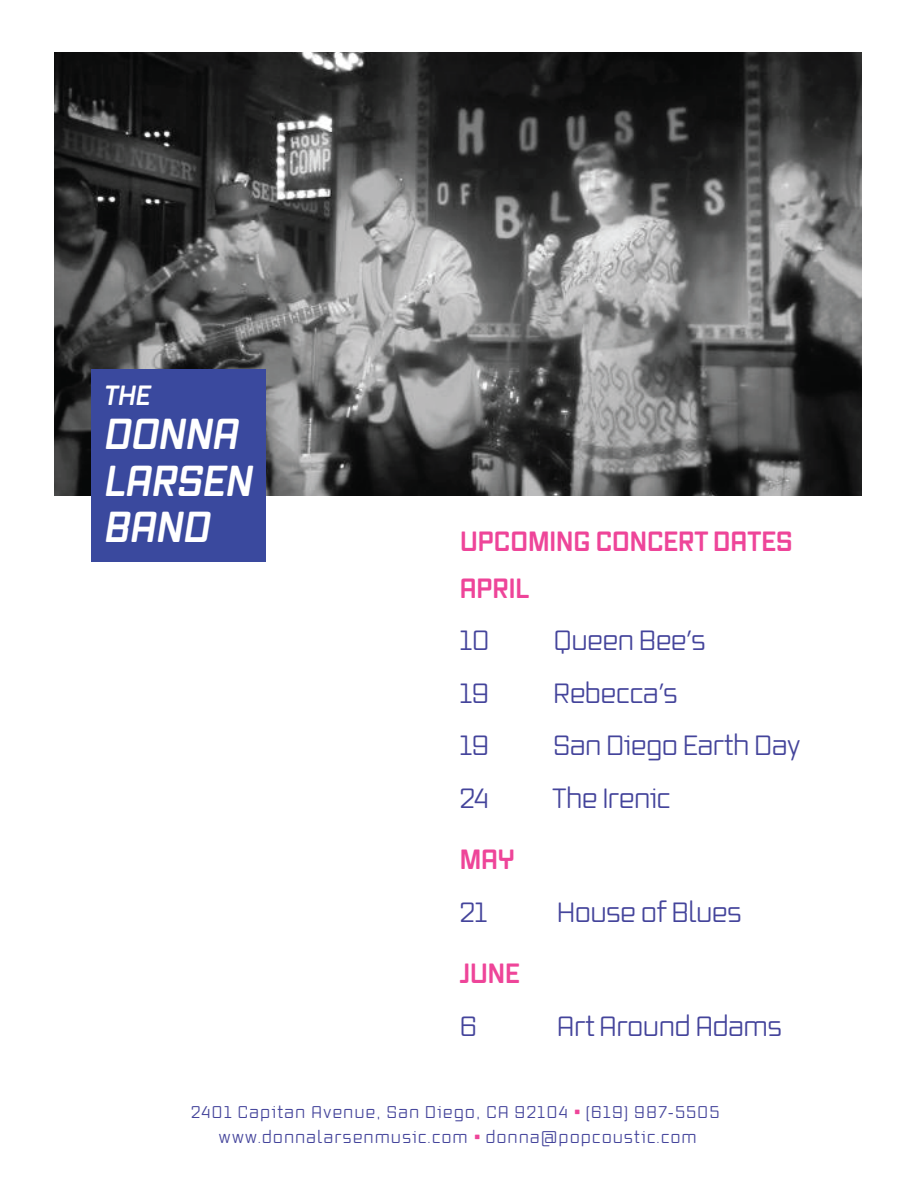
<style>
.page{position:relative;width:918px;height:1188px;background:#fff}
.page>*{position:absolute;margin:0;border:0;box-sizing:border-box;transform-origin:0 0}
.t1{font:italic 700 42px/46.5px "Vox Round";color:#fff}
.t2{font:27px "Vox Round";color:#44449b}
.t3{font:700 27px "Vox Round";color:#ee4599}
.t4{font:italic 700 27px "Vox Round";color:#fff}
.t5{font:16.5px/25.5px "Vox Round";letter-spacing:.095em;color:#44449b;text-align:center}
.s1{font-weight:700;color:#ee4599}
</style>
<div class="page">
<img style="left:54px;top:52px;width:807px;height:444px">
<div style="left:91px;top:369px;width:175px;height:192px;background:#3a499e"></div>
<h2 class="t4" style="left:103px;top:377px;width:48px">THE</h2>
<h1 class="t1" style="left:103px;top:410px;width:150px">DONNA<br>LARSEN<br>BAND</h1>
<h2 class="t3" style="left:460px;top:523px;width:334px">UPCOMING CONCERT DATES</h2>
<h2 class="t3" style="left:460px;top:569px;width:71px">APRIL</h2>
<h2 class="t2" style="left:460px;top:623px;width:31px">10</h2>
<h2 class="t2" style="left:554px;top:623px;width:153px">Queen Bee’s</h2>
<h2 class="t2" style="left:460px;top:676px;width:31px">19</h2>
<h2 class="t2" style="left:554px;top:676px;width:126px">Rebecca’s</h2>
<h2 class="t2" style="left:460px;top:728px;width:31px">19</h2>
<h2 class="t2" style="left:554px;top:728px;width:248px">San Diego Earth Day</h2>
<h2 class="t2" style="left:460px;top:781px;width:30px">24</h2>
<h2 class="t2" style="left:552px;top:781px;width:120px">The Irenic</h2>
<h2 class="t3" style="left:460px;top:841px;width:56px">MAY</h2>
<h2 class="t2" style="left:460px;top:895px;width:29px">21</h2>
<h2 class="t2" style="left:557px;top:895px;width:186px">House of Blues</h2>
<h2 class="t3" style="left:460px;top:955px;width:62px">JUNE</h2>
<h2 class="t2" style="left:460px;top:1009px;width:18px">6</h2>
<h2 class="t2" style="left:557px;top:1009px;width:226px">Art Around Adams</h2>
<p class="t5" style="left:191px;top:1099px;width:530px">2401 Capitan Avenue, San Diego, CA 92104 <span class="s1">•</span> (619) 987-5505 www.donnalarsenmusic.com <span class="s1">•</span> donna@popcoustic.com</p>
</div>
